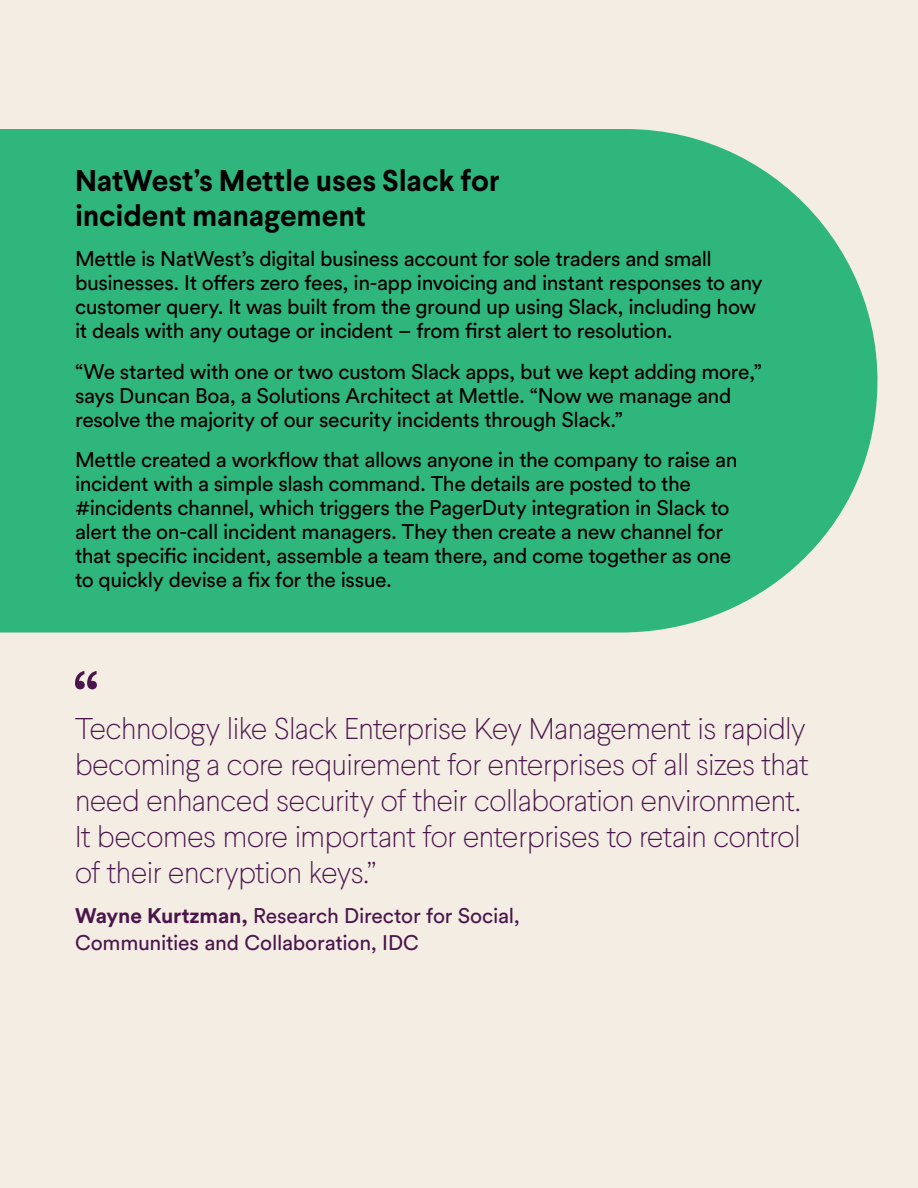
<style>
.page{position:relative;width:918px;height:1188px;background:#f4ede4}
.page>*{position:absolute;margin:0;border:0;box-sizing:border-box;transform-origin:0 0}
.t1{font:100 30px/36px "Larsseit";letter-spacing:-.02em;color:#4a154b}
.t2{font:700 30px/34.5px "Larsseit";letter-spacing:-.005em;color:#000}
.t3{font:21px/24px "Slack Circular";letter-spacing:-.02em;color:#000}
.t4{font:21px/27px "Slack Circular";letter-spacing:-.01em;color:#4a154b}
.s1{font-weight:700}
</style>
<div class="page">
<div style="left:0;top:129px;width:878px;height:504px;background:#2eb67d"></div>
<svg style="left:75px;top:671px;width:22px;height:18px"></svg>
<h1 class="t2" style="left:75px;top:164px;width:426px">NatWest’s Mettle uses Slack for incident management</h1>
<p class="t3" style="left:75px;top:246px;width:689px">Mettle is NatWest’s digital business account for sole traders and small businesses. It offers zero fees, in-app invoicing and instant responses to any customer query. It was built from the ground up using Slack, including how it deals with any outage or incident – from first alert to resolution.</p>
<p class="t3" style="left:75px;top:359px;width:688px">“We started with one or two custom Slack apps, but we kept adding more,” says Duncan Boa, a Solutions Architect at Mettle. “Now we manage and resolve the majority of our security incidents through Slack.”</p>
<p class="t3" style="left:75px;top:447px;width:664px">Mettle created a workflow that allows anyone in the company to raise an incident with a simple slash command. The details are posted to the #incidents channel, which triggers the PagerDuty integration in Slack to alert the on-call incident managers. They then create a new channel for that specific incident, assemble a team there, and come together as one to quickly devise a fix for the issue.</p>
<p class="t1" style="left:75px;top:710px;width:735px">Technology like Slack Enterprise Key Management is rapidly becoming a core requirement for enterprises of all sizes that need enhanced security of their collaboration environment.<br>It becomes more important for enterprises to retain control of their encryption keys.”</p>
<p class="t4" style="left:75px;top:902px;width:447px"><span class="s1">Wayne Kurtzman,</span> Research Director for Social,<br>Communities and Collaboration, IDC</p>
</div>
